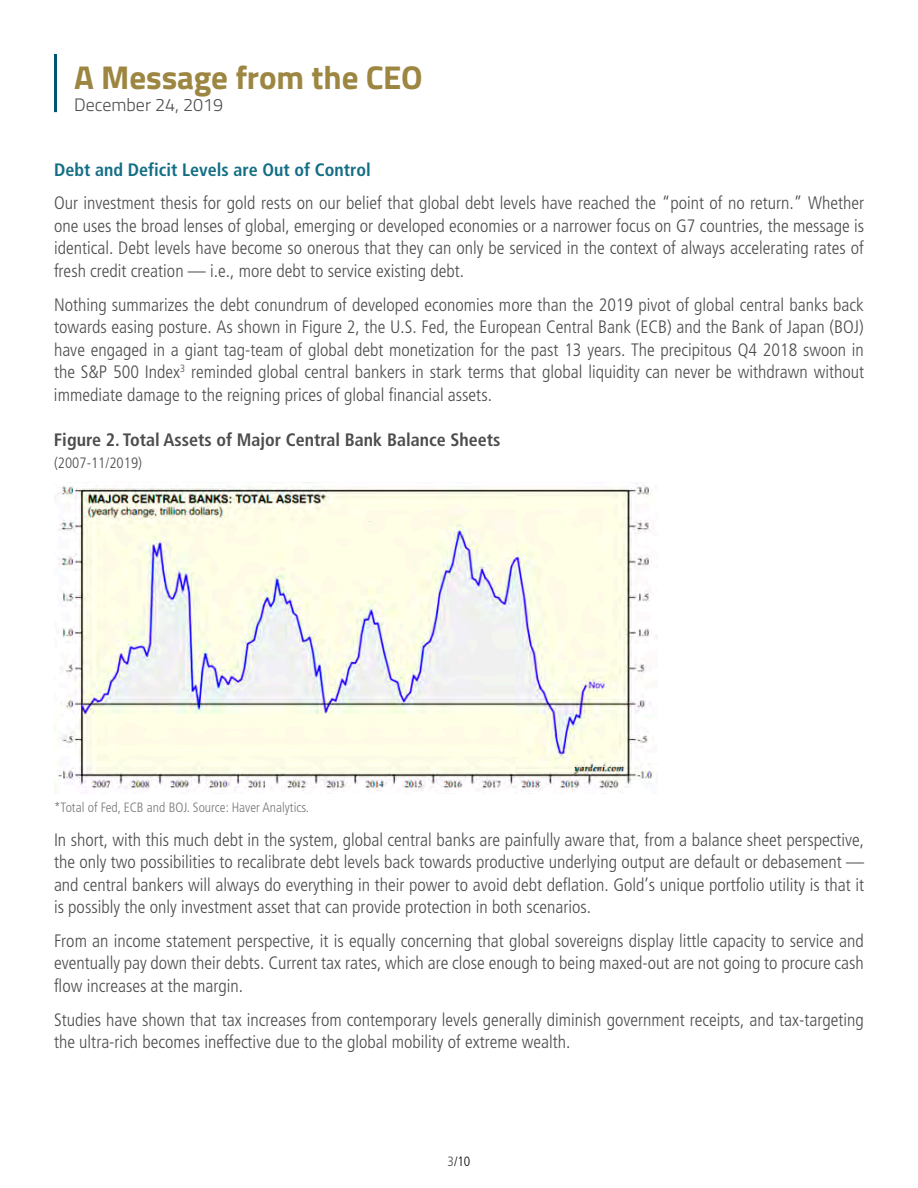
<style>
.page{position:relative;width:918px;height:1188px;background:#fff}
.page>*{position:absolute;margin:0;border:0;box-sizing:border-box;transform-origin:0 0}
.t1{font:700 33px "Titillium Web";letter-spacing:-.005em;color:#9c8641}
.t2{font:300 condensed 18px/22.5px "Frutiger LT Std";color:#4d4d4e;text-align:justify}
.t3{font:700 condensed 18px "Frutiger LT Std";color:#4d4d4e}
.t4{font:700 condensed 18px "Frutiger LT Std";color:#136e85}
.t5{font:300 18px "Titillium Web";color:#4d4d4e}
.t6{font:300 condensed 15px "Frutiger LT Std";color:#4d4d4e}
.t7{font:300 condensed 13.5px "Frutiger LT Std";color:#78787a}
.t8{font:300 condensed 13.5px "Frutiger LT Std";color:#000}
.s1{color:#4d4d4e}
</style>
<div class="page">
<img style="left:58px;top:485px;width:599px;height:306px">
<hr style="left:54px;top:54px;width:3px;height:58px;background:#00546f">
<h1 class="t1" style="left:74px;top:52px;width:350px">A Message from the CEO</h1>
<p class="t5" style="left:74px;top:92px;width:151px">December 24, 2019</p>
<p class="t4" style="left:54px;top:159px;width:318px">Debt and Deficit Levels are Out of Control</p>
<p class="t2" style="left:54px;top:192px;width:812px">Our investment thesis for gold rests on our belief that global debt levels have reached the “point of no return.” Whether one uses the broad lenses of global, emerging or developed economies or a narrower focus on G7 countries, the message is identical. Debt levels have become so onerous that they can only be serviced in the context of always accelerating rates of fresh credit creation — i.e., more debt to service existing debt.</p>
<p class="t2" style="left:54px;top:293px;width:812px">Nothing summarizes the debt conundrum of developed economies more than the 2019 pivot of global central banks back towards easing posture. As shown in Figure 2, the U.S. Fed, the European Central Bank (ECB) and the Bank of Japan (BOJ) have engaged in a giant tag-team of global debt monetization for the past 13 years. The precipitous Q4 2018 swoon in the S&amp;P 500 Index<sup>3</sup> reminded global central bankers in stark terms that global liquidity can never be withdrawn without immediate damage to the reigning prices of global financial assets.</p>
<p class="t3" style="left:54px;top:429px;width:448px">Figure 2. Total Assets of Major Central Bank Balance Sheets</p>
<p class="t6" style="left:54px;top:454px;width:90px">(2007-11/2019)</p>
<p class="t7" style="left:54px;top:800px;width:256px">*Total of Fed, ECB and BOJ. Source: Haver Analytics.</p>
<p class="t2" style="left:54px;top:828px;width:812px">In short, with this much debt in the system, global central banks are painfully aware that, from a balance sheet perspective, the only two possibilities to recalibrate debt levels back towards productive underlying output are default or debasement — and central bankers will always do everything in their power to avoid debt deflation. Gold’s unique portfolio utility is that it is possibly the only investment asset that can provide protection in both scenarios.</p>
<p class="t2" style="left:54px;top:930px;width:811px">From an income statement perspective, it is equally concerning that global sovereigns display little capacity to service and eventually pay down their debts. Current tax rates, which are close enough to being maxed-out are not going to procure cash flow increases at the margin.</p>
<p class="t2" style="left:54px;top:1008px;width:812px">Studies have shown that tax increases from contemporary levels generally diminish government receipts, and tax-targeting the ultra-rich becomes ineffective due to the global mobility of extreme wealth.</p>
<p class="t8" style="left:448px;top:1154px;width:24px"><span class="s1">3</span>/10</p>
</div>
